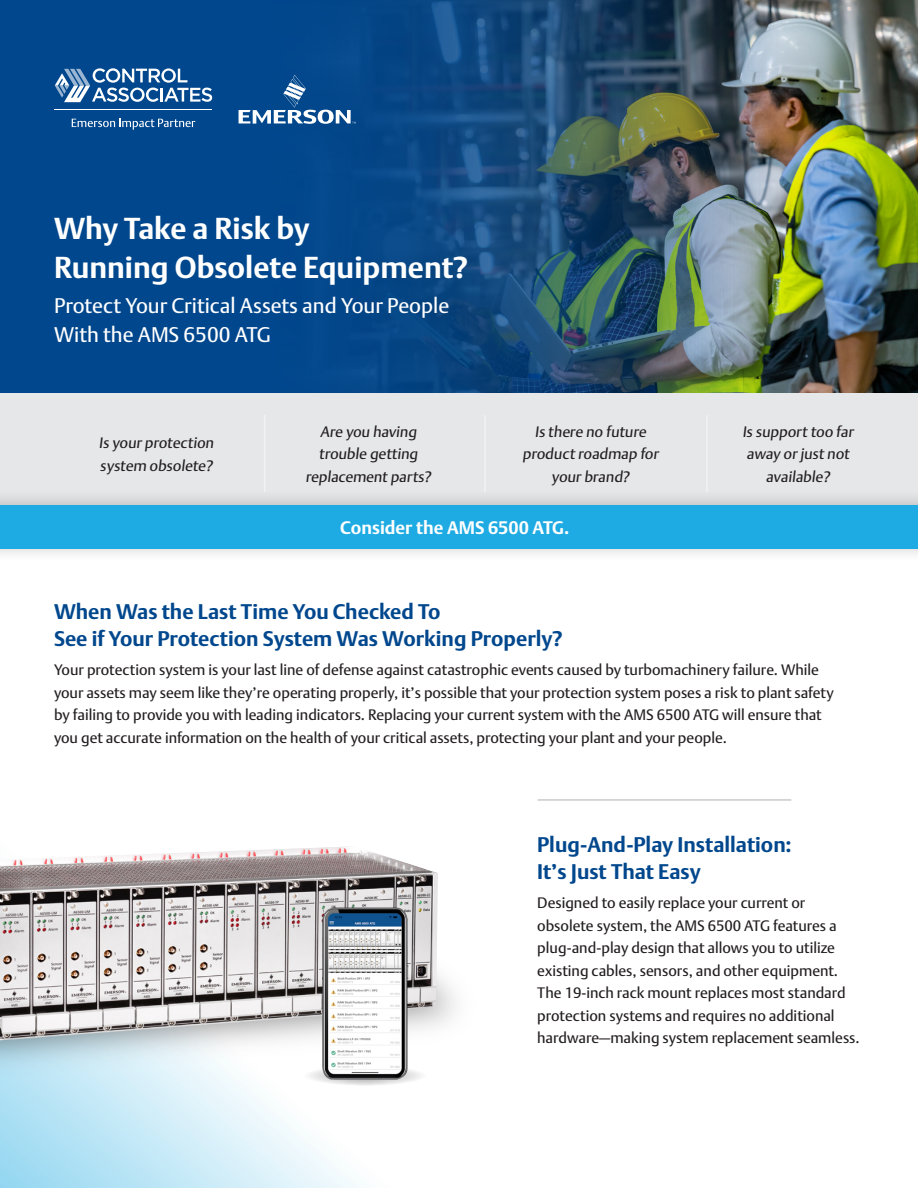
<style>
.page{position:relative;width:918px;height:1188px;background:#fff}
.page>*{position:absolute;margin:0;border:0;box-sizing:border-box;transform-origin:0 0}
.t1{font:700 30px/39px "DTL Argo T";color:#fff}
.t2{font:700 21px/27px "DTL Argo T";color:#01478d}
.t3{font:21px/28.5px "DTL Argo T";color:#fff}
.t4{font:700 18px "DTL Argo T";color:#fff}
.t5{font:15px/22.5px "DTL Argo T";color:#231f20}
</style>
<div class="page">
<svg style="left:0;top:1168px;width:356px;height:20px;background:#c4e8f7"></svg>
<img style="left:895px;top:0;width:23px;height:394px">
<img style="left:0;top:0;width:895px;height:394px">
<svg style="left:239px;top:75px;width:117px;height:49px;background:#3068a0"></svg>
<div style="left:0;top:394px;width:918px;height:148px;background:#e6e7e9"></div>
<hr style="left:538px;top:799px;width:253px;height:2px;background:#939598">
<svg style="left:72px;top:119px;width:123px;height:11px"></svg>
<hr style="left:55px;top:110px;width:157px;height:1px;background:#fff">
<svg style="left:55px;top:68px;width:157px;height:34px"></svg>
<hr style="left:264px;top:416px;width:1px;height:76px;background:#fff">
<hr style="left:484px;top:416px;width:2px;height:76px;background:#fff">
<hr style="left:706px;top:416px;width:2px;height:76px;background:#fff">
<div style="left:0;top:489px;width:918px;height:74px;background:#231f20;opacity:.25"></div>
<div style="left:0;top:505px;width:918px;height:44px;background:#1eaae2"></div>
<img style="left:0;top:846px;width:438px;height:209px">
<svg style="left:302px;top:1065px;width:126px;height:21px"></svg>
<img style="left:314px;top:897px;width:103px;height:187px">
<p class="t1" style="left:54px;top:209px;width:416px">Why Take a Risk by<br>Running Obsolete Equipment?</p>
<p class="t3" style="left:54px;top:291px;width:397px">Protect Your Critical Assets and Your People<br>With the AMS 6500 ATG</p>
<p class="t5" style="left:99px;top:431px;width:118px">Is your protection system obsolete?</p>
<p class="t5" style="left:306px;top:420px;width:129px;text-align:center">Are you having trouble getting replacement parts?</p>
<p class="t5" style="left:523px;top:420px;width:140px;text-align:center">Is there no future product roadmap for your brand?</p>
<p class="t5" style="left:742px;top:420px;width:115px;text-align:center">Is support too far away or just not available?</p>
<p class="t4" style="left:340px;top:517px;width:231px">Consider the AMS 6500 ATG.</p>
<p class="t2" style="left:54px;top:598px;width:510px">When Was the Last Time You Checked To<br>See if Your Protection System Was Working Properly?</p>
<p class="t5" style="left:54px;top:658px;width:781px">Your protection system is your last line of defense against catastrophic events caused by turbomachinery failure. While your assets may seem like they’re operating properly, it’s possible that your protection system poses a risk to plant safety by failing to provide you with leading indicators. Replacing your current system with the AMS 6500 ATG will ensure that you get accurate information on the health of your critical assets, protecting your plant and your people.</p>
<p class="t2" style="left:537px;top:831px;width:256px">Plug-And-Play Installation:<br>It’s Just That Easy</p>
<p class="t5" style="left:537px;top:892px;width:324px">Designed to easily replace your current or obsolete system, the AMS 6500 ATG features a plug-and-play design that allows you to utilize existing cables, sensors, and other equipment.<br>The 19-inch rack mount replaces most standard protection systems and requires no additional hardware—making system replacement seamless.</p>
</div>
